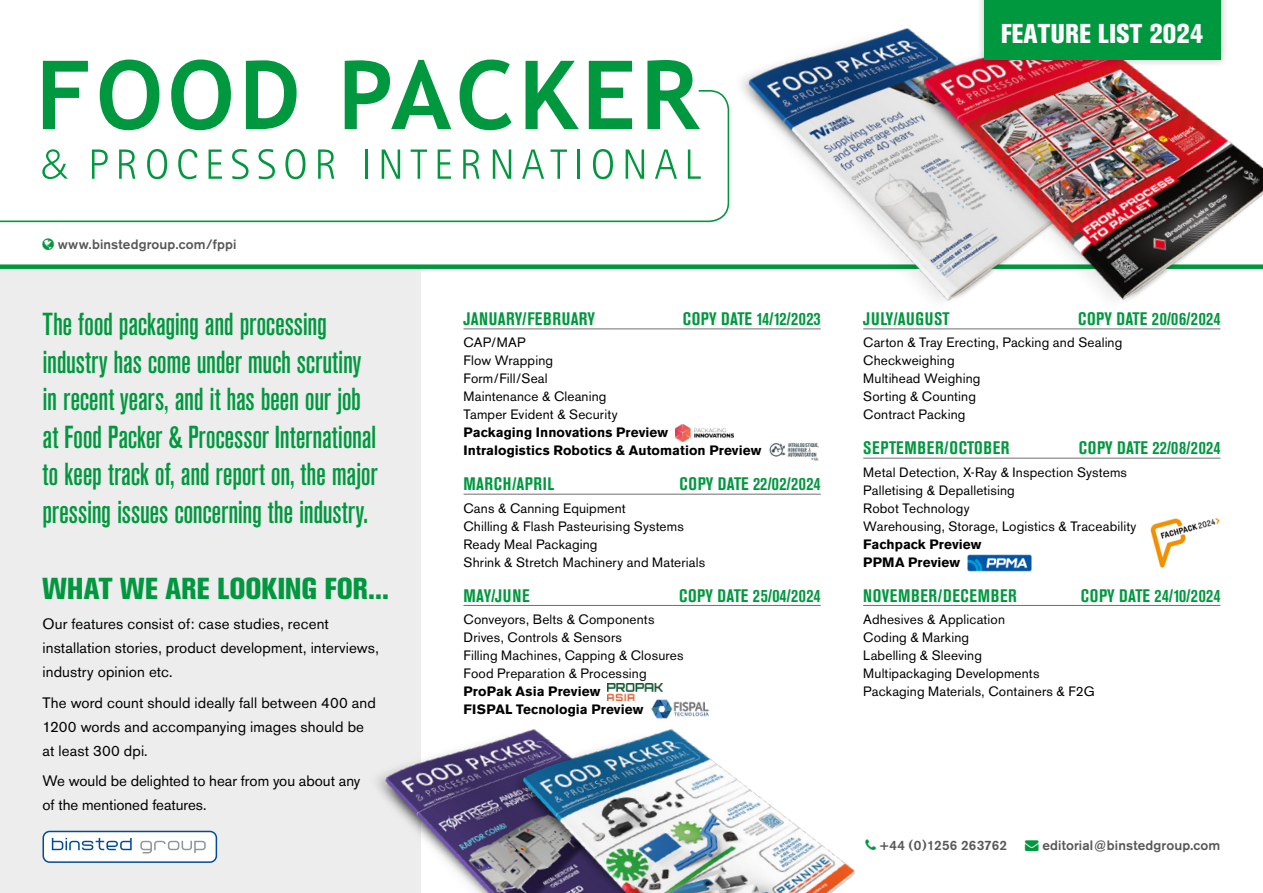
<style>
.page{position:relative;width:1263px;height:893px;background:#fff}
.page>*{position:absolute;margin:0;border:0;box-sizing:border-box;transform-origin:0 0}
.t1{font:500 condensed 31.5px/37.5px "Akzidenz Grotesk BE";letter-spacing:-.01em;color:#00983e}
.t2{font:800 condensed 30px "Akzidenz Grotesk BE";letter-spacing:-.005em;color:#00983e}
.t3{font:800 condensed 27px "Akzidenz Grotesk BE";color:#fff}
.t4{font:700 condensed 18px "Akzidenz Grotesk BE";letter-spacing:.02em;color:#00983e}
.t5{font:700 condensed 18px "Akzidenz Grotesk BE";color:#00983e}
.t6{font:15px/24px "Akzidenz Grotesk BE";letter-spacing:.005em;color:#000}
.t7{font:13.5px/18px "Akzidenz Grotesk BE";letter-spacing:.01em;color:#000}
.t8{font:700 13.5px/18px "Akzidenz Grotesk BE";letter-spacing:.01em;color:#000}
.t9{font:500 13.5px "Akzidenz Grotesk BE";letter-spacing:.01em;color:#575756}
.s1{color:#00983e}
</style>
<div class="page">
<div style="left:0;top:267px;width:421px;height:626px;background:#ededed"></div>
<hr style="left:463px;top:328px;width:358px;height:1px;background:#706f6f">
<hr style="left:463px;top:494px;width:358px;height:1px;background:#706f6f">
<hr style="left:463px;top:605px;width:358px;height:1px;background:#706f6f">
<img style="left:675px;top:425px;width:58px;height:17px">
<img style="left:769px;top:443px;width:50px;height:18px">
<hr style="left:863px;top:458px;width:357px;height:1px;background:#706f6f">
<hr style="left:863px;top:605px;width:357px;height:1px;background:#706f6f">
<img style="left:968px;top:554px;width:63px;height:17px">
<div style="left:0;top:264px;width:1263px;height:5px;background:#00983e"></div>
<img style="left:377px;top:746px;width:98px;height:144px">
<img style="left:475px;top:683px;width:380px;height:210px">
<img style="left:674px;top:46px;width:175px;height:284px">
<img style="left:849px;top:28px;width:414px;height:302px">
<div style="left:975px;top:0;width:254px;height:68px;background:#000;opacity:.25"></div>
<div style="left:984px;top:0;width:236px;height:60px;background:#00983e"></div>
<svg style="left:0;top:89px;width:730px;height:134px"></svg>
<svg style="left:43px;top:61px;width:45px;height:68px"></svg>
<svg style="left:100px;top:60px;width:59px;height:70px"></svg>
<svg style="left:171px;top:60px;width:60px;height:70px"></svg>
<svg style="left:246px;top:60px;width:51px;height:69px"></svg>
<svg style="left:345px;top:60px;width:106px;height:69px"></svg>
<svg style="left:460px;top:60px;width:51px;height:70px"></svg>
<svg style="left:525px;top:61px;width:54px;height:68px"></svg>
<svg style="left:589px;top:61px;width:43px;height:68px"></svg>
<svg style="left:647px;top:60px;width:53px;height:69px"></svg>
<svg style="left:92px;top:149px;width:16px;height:30px"></svg>
<svg style="left:119px;top:149px;width:16px;height:30px"></svg>
<svg style="left:147px;top:149px;width:20px;height:30px"></svg>
<svg style="left:178px;top:149px;width:19px;height:30px"></svg>
<svg style="left:209px;top:149px;width:13px;height:30px"></svg>
<svg style="left:232px;top:149px;width:16px;height:30px"></svg>
<svg style="left:258px;top:149px;width:17px;height:30px"></svg>
<svg style="left:285px;top:149px;width:20px;height:30px"></svg>
<svg style="left:318px;top:149px;width:16px;height:30px"></svg>
<hr style="left:365px;top:149px;width:2px;height:30px;background:#00983e">
<svg style="left:382px;top:149px;width:18px;height:30px"></svg>
<svg style="left:411px;top:149px;width:16px;height:30px"></svg>
<svg style="left:438px;top:149px;width:13px;height:30px"></svg>
<svg style="left:463px;top:149px;width:16px;height:30px"></svg>
<svg style="left:493px;top:149px;width:18px;height:30px"></svg>
<svg style="left:522px;top:149px;width:22px;height:30px"></svg>
<svg style="left:550px;top:149px;width:17px;height:30px"></svg>
<hr style="left:578px;top:149px;width:2px;height:30px;background:#00983e">
<svg style="left:593px;top:149px;width:20px;height:30px"></svg>
<svg style="left:626px;top:149px;width:18px;height:30px"></svg>
<svg style="left:655px;top:149px;width:22px;height:30px"></svg>
<svg style="left:688px;top:149px;width:13px;height:30px"></svg>
<svg style="left:42px;top:149px;width:26px;height:30px"></svg>
<div style="left:43px;top:831px;width:173px;height:31px;background:#fff;border-radius:6px"></div>
<div style="left:43px;top:831px;width:174px;height:32px;border:2px solid #004b98;border-radius:6px"></div>
<svg style="left:140px;top:841px;width:66px;height:12px"></svg>
<svg style="left:52px;top:838px;width:80px;height:12px"></svg>
<img style="left:1150px;top:518px;width:70px;height:50px">
<h3 class="t3" style="left:1001px;top:17px;width:204px">FEATURE LIST 2024</h3>
<p class="t9" style="left:58px;top:236px;width:180px">www.binstedgroup.com/fppi</p>
<h1 class="t1" style="left:43px;top:306px;width:337px">The food packaging and processing industry has come under much scrutiny in recent years, and it has been our job at Food Packer &amp; Processor International to keep track of, and report on, the major pressing issues concerning the industry.</h1>
<h2 class="t2" style="left:43px;top:571px;width:348px">WHAT WE ARE LOOKING FOR...</h2>
<p class="t6" style="left:43px;top:612px;width:338px">Our features consist of: case studies, recent installation stories, product development, interviews, industry opinion etc.</p>
<p class="t6" style="left:43px;top:690px;width:335px">The word count should ideally fall between 400 and<br>1200 words and accompanying images should be at least 300 dpi.</p>
<p class="t6" style="left:43px;top:769px;width:319px">We would be delighted to hear from you about any of the mentioned features.</p>
<h3 class="t4" style="left:463px;top:308px;width:133px">JANUARY/FEBRUARY</h3>
<h3 class="t5" style="left:683px;top:308px;width:139px">COPY DATE 14/12/2023</h3>
<p class="t7" style="left:463px;top:334px;width:156px">CAP/MAP<br>Flow Wrapping<br>Form/Fill/Seal<br>Maintenance &amp; Cleaning<br>Tamper Evident &amp; Security</p>
<p class="t8" style="left:463px;top:424px;width:299px">Packaging Innovations Preview<br>Intralogistics Robotics &amp; Automation Preview</p>
<h3 class="t4" style="left:463px;top:474px;width:92px">MARCH/APRIL</h3>
<h3 class="t4" style="left:679px;top:474px;width:143px">COPY DATE 22/02/2024</h3>
<p class="t7" style="left:463px;top:499px;width:243px">Cans &amp; Canning Equipment<br>Chilling &amp; Flash Pasteurising Systems<br>Ready Meal Packaging<br>Shrink &amp; Stretch Machinery and Materials</p>
<h3 class="t4" style="left:463px;top:585px;width:68px">MAY/JUNE</h3>
<h3 class="t4" style="left:679px;top:585px;width:143px">COPY DATE 25/04/2024</h3>
<p class="t7" style="left:463px;top:610px;width:222px">Conveyors, Belts &amp; Components<br>Drives, Controls &amp; Sensors<br>Filling Machines, Capping &amp; Closures<br>Food Preparation &amp; Processing</p>
<p class="t8" style="left:463px;top:682px;width:181px">ProPak Asia Preview<br>FISPAL Tecnologia Preview</p>
<h3 class="t4" style="left:863px;top:308px;width:88px">JULY/AUGUST</h3>
<h3 class="t4" style="left:1078px;top:308px;width:144px">COPY DATE 20/06/2024</h3>
<p class="t7" style="left:863px;top:334px;width:261px">Carton &amp; Tray Erecting, Packing and Sealing<br>Checkweighing<br>Multihead Weighing<br>Sorting &amp; Counting<br>Contract Packing</p>
<h3 class="t4" style="left:863px;top:438px;width:148px">SEPTEMBER/OCTOBER</h3>
<h3 class="t4" style="left:1079px;top:438px;width:143px">COPY DATE 22/08/2024</h3>
<p class="t7" style="left:863px;top:463px;width:275px">Metal Detection, X-Ray &amp; Inspection Systems Palletising &amp; Depalletising<br>Robot Technology<br>Warehousing, Storage, Logistics &amp; Traceability</p>
<p class="t8" style="left:863px;top:535px;width:120px">Fachpack Preview<br>PPMA Preview</p>
<h3 class="t4" style="left:863px;top:585px;width:155px">NOVEMBER/DECEMBER</h3>
<h3 class="t5" style="left:1081px;top:585px;width:141px">COPY DATE 24/10/2024</h3>
<p class="t7" style="left:863px;top:610px;width:233px">Adhesives &amp; Application<br>Coding &amp; Marking<br>Labelling &amp; Sleeving<br>Multipackaging Developments<br>Packaging Materials, Containers &amp; F2G</p>
<p class="t9" style="left:880px;top:837px;width:129px">+44 (0)1256 263762</p>
<p class="t9" style="left:1025px;top:837px;width:197px"><span class="s1">→</span> editorial@binstedgroup.com</p>
</div>
